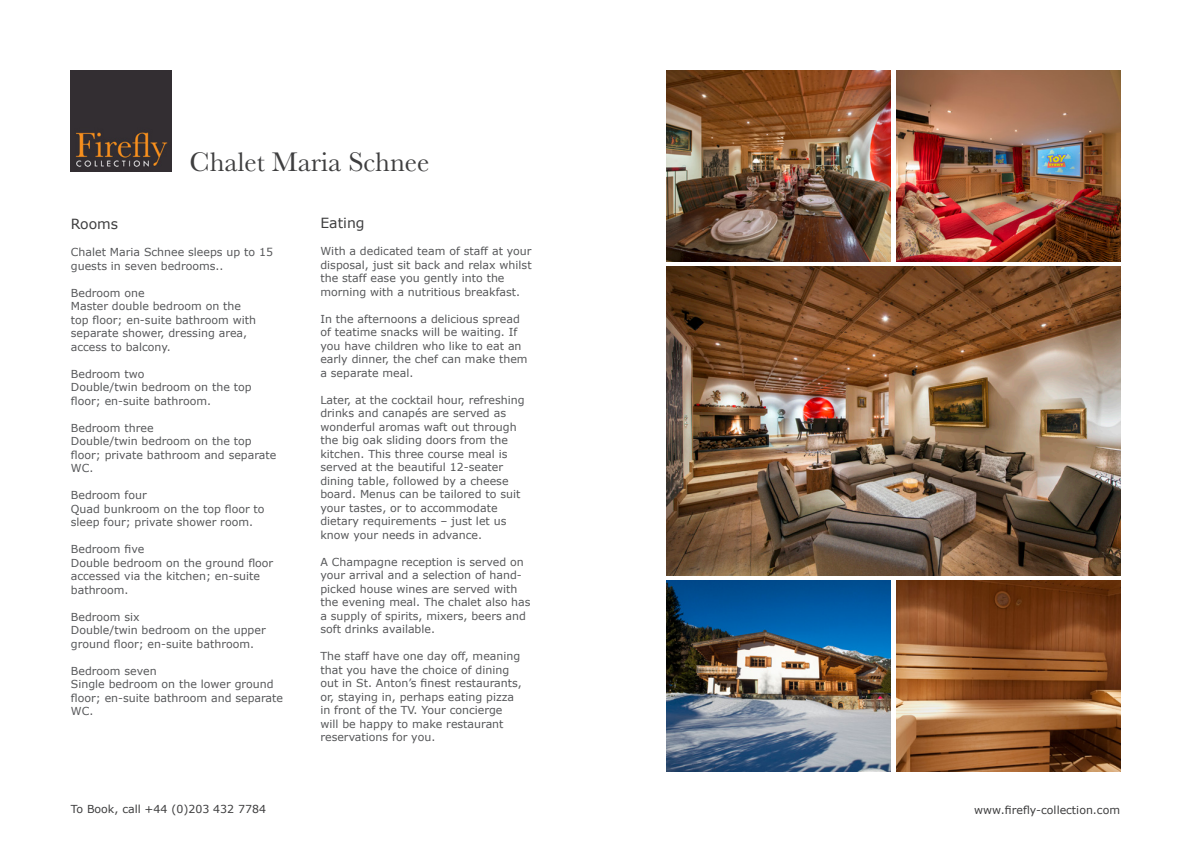
<style>
.page{position:relative;width:1191px;height:842px;background:#fff}
.page>*{position:absolute;margin:0;border:0;box-sizing:border-box;transform-origin:0 0}
.t1{font:28px "Baskerville";color:#3e3e3f}
.t2{font:14px "Verdana";color:#3e3e3f}
.t3{font:11px/13.5px "Verdana";color:#57585a}
.t4{font:11px "Verdana";color:#3e3e3f}
</style>
<div class="page">
<img style="left:71px;top:71px;width:101px;height:101px">
<img style="left:666px;top:267px;width:454px;height:308px">
<img style="left:896px;top:581px;width:224px;height:190px">
<img style="left:666px;top:581px;width:224px;height:190px">
<img style="left:666px;top:71px;width:224px;height:190px">
<img style="left:896px;top:71px;width:224px;height:190px">
<p class="t1" style="left:190px;top:145px;width:241px">Chalet Maria Schnee</p>
<p class="t2" style="left:71px;top:215px;width:49px">Rooms</p>
<p class="t3" style="left:71px;top:245px;width:204px">Chalet Maria Schnee sleeps up to 15 guests in seven bedrooms..</p>
<p class="t3" style="left:71px;top:286px;width:75px">Bedroom one</p>
<p class="t3" style="left:71px;top:299px;width:187px">Master double bedroom on the top floor; en-suite bathroom with separate shower, dressing area, access to balcony.</p>
<p class="t3" style="left:71px;top:367px;width:75px">Bedroom two</p>
<p class="t3" style="left:71px;top:380px;width:182px">Double/twin bedroom on the top floor; en-suite bathroom.</p>
<p class="t3" style="left:71px;top:421px;width:84px">Bedroom three</p>
<p class="t3" style="left:71px;top:434px;width:207px">Double/twin bedroom on the top floor; private bathroom and separate<br>WC.</p>
<p class="t3" style="left:71px;top:488px;width:77px">Bedroom four</p>
<p class="t3" style="left:71px;top:502px;width:195px">Quad bunkroom on the top floor to sleep four; private shower room.</p>
<p class="t3" style="left:71px;top:542px;width:75px">Bedroom five</p>
<p class="t3" style="left:71px;top:556px;width:204px">Double bedroom on the ground floor accessed via the kitchen; en-suite bathroom.</p>
<p class="t3" style="left:71px;top:610px;width:70px">Bedroom six</p>
<p class="t3" style="left:71px;top:623px;width:196px">Double/twin bedroom on the upper ground floor; en-suite bathroom.</p>
<p class="t3" style="left:71px;top:664px;width:87px">Bedroom seven</p>
<p class="t3" style="left:71px;top:677px;width:214px">Single bedroom on the lower ground floor; en-suite bathroom and separate<br>WC.</p>
<p class="t4" style="left:71px;top:802px;width:197px">To Book, call +44 (0)203 432 7784</p>
<p class="t2" style="left:320px;top:214px;width:46px">Eating</p>
<p class="t3" style="left:320px;top:244px;width:213px">With a dedicated team of staff at your disposal, just sit back and relax whilst the staff ease you gently into the morning with a nutritious breakfast.</p>
<p class="t3" style="left:320px;top:312px;width:209px">In the afternoons a delicious spread of teatime snacks will be waiting. If you have children who like to eat an early dinner, the chef can make them a separate meal.</p>
<p class="t3" style="left:320px;top:393px;width:206px">Later, at the cocktail hour, refreshing drinks and canapés are served as wonderful aromas waft out through the big oak sliding doors from the kitchen. This three course meal is served at the beautiful 12-seater dining table, followed by a cheese board. Menus can be tailored to suit your tastes, or to accommodate dietary requirements – just let us know your needs in advance.</p>
<p class="t3" style="left:320px;top:555px;width:212px">A Champagne reception is served on your arrival and a selection of hand&shy;picked house wines are served with the evening meal. The chalet also has a supply of spirits, mixers, beers and soft drinks available.</p>
<p class="t3" style="left:320px;top:649px;width:203px">The staff have one day off, meaning that you have the choice of dining out in St. Anton’s finest restaurants, or, staying in, perhaps eating pizza in front of the TV. Your concierge will be happy to make restaurant reservations for you.</p>
<p class="t4" style="left:974px;top:803px;width:147px">www.firefly-collection.com</p>
</div>
